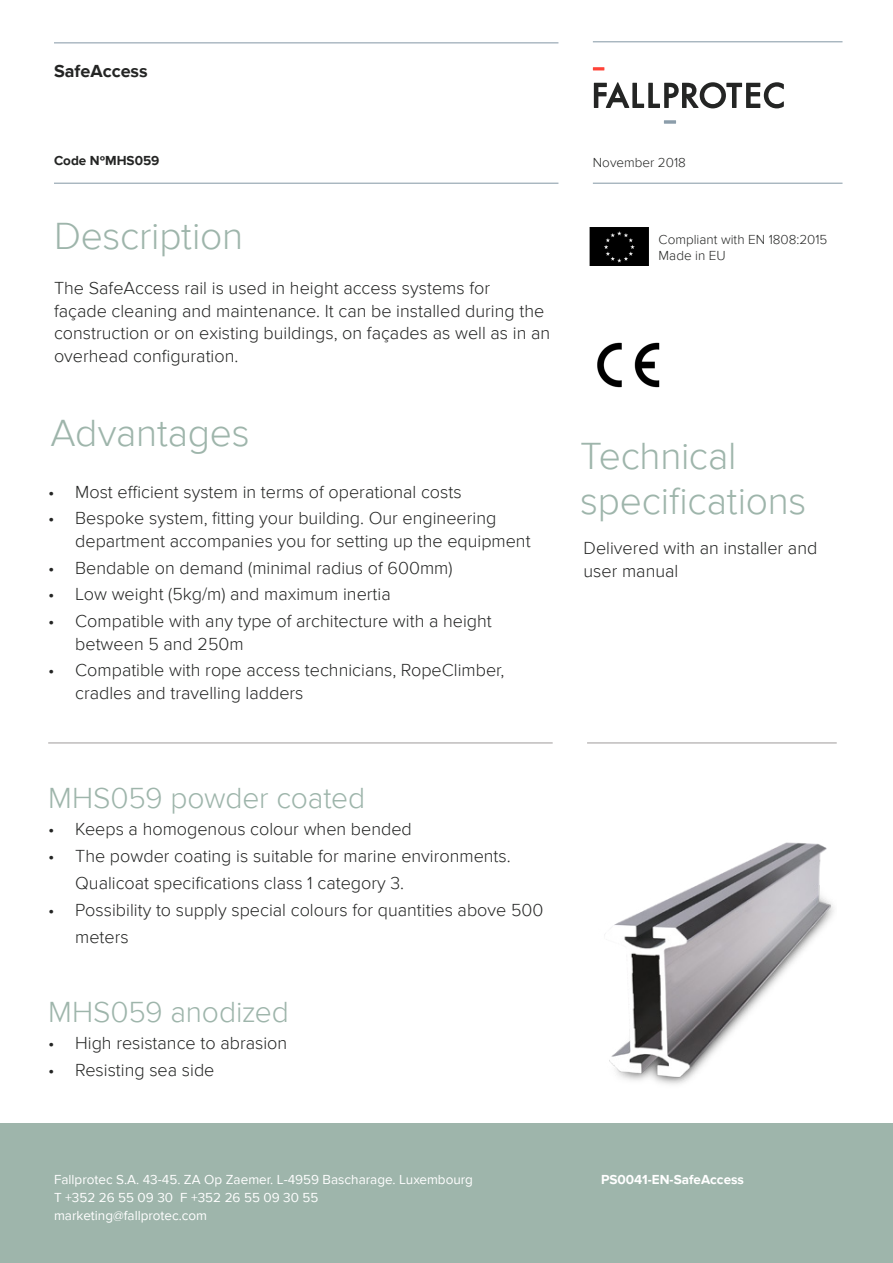
<style>
.page{position:relative;width:893px;height:1263px;background:#fff}
.page>*{position:absolute;margin:0;border:0;box-sizing:border-box;transform-origin:0 0}
.titular{font:300 39px/45px "Proxima Nova";letter-spacing:-.005em;color:#9eb5ab}
.titular-2{font:300 30px "Proxima Nova";letter-spacing:-.005em;color:#9eb5ab}
.t1{font:300 18px/22.5px "Proxima Nova";color:#242524}
.t2{font:700 18px "Proxima Nova";color:#242524}
.t3{font:13.5px/18px "Proxima Nova";color:#fff}
.t4{font:300 13.5px "Proxima Nova";color:#242524}
.t5{font:700 13.5px "Proxima Nova";color:#fff}
.t6{font:700 13.5px "Proxima Nova";color:#242524}
</style>
<div class="page">
<hr style="left:54px;top:42px;width:504px;height:1px;background:#8b9daa">
<hr style="left:54px;top:183px;width:504px;height:1px;background:#8b9daa">
<hr style="left:593px;top:41px;width:249px;height:1px;background:#8b9daa">
<hr style="left:593px;top:183px;width:249px;height:1px;background:#8b9daa">
<div style="left:0;top:1124px;width:893px;height:139px;background:#9eb5ab"></div>
<svg style="left:664px;top:120px;width:12px;height:4px"></svg>
<svg style="left:594px;top:82px;width:190px;height:26px"></svg>
<svg style="left:593px;top:67px;width:11px;height:3px"></svg>
<hr style="left:48px;top:742px;width:505px;height:1px;background:#a4a0a0">
<hr style="left:587px;top:742px;width:250px;height:1px;background:#a4a0a0">
<img style="left:590px;top:228px;width:58px;height:37px">
<img style="left:597px;top:342px;width:63px;height:46px">
<img style="left:604px;top:842px;width:230px;height:243px">
<p class="t2" style="left:54px;top:61px;width:95px">SafeAccess</p>
<p class="t6" style="left:54px;top:153px;width:107px">Code NºMHS059</p>
<p class="t4" style="left:593px;top:154px;width:95px">November 2018</p>
<p class="titular" style="left:54px;top:214px;width:191px">Description</p>
<p class="t1" style="left:54px;top:277px;width:498px">The SafeAccess rail is used in height access systems for<br>façade cleaning and maintenance. It can be installed during the construction or on existing buildings, on façades as well as in an</p>
<p class="t1" style="left:54px;top:345px;width:186px">overhead configuration.</p>
<p class="titular" style="left:50px;top:411px;width:201px">Advantages</p>
<p class="t1" style="left:48px;top:480px;width:415px">• Most efficient system in terms of operational costs</p>
<p class="t1" style="left:75px;top:507px;width:457px;text-indent:-27px">• Bespoke system, fitting your building. Our engineering department accompanies you for setting up the equipment</p>
<p class="t1" style="left:48px;top:556px;width:406px">• Bendable on demand (minimal radius of 600mm)</p>
<p class="t1" style="left:48px;top:583px;width:344px">• Low weight (5kg/m) and maximum inertia</p>
<p class="t1" style="left:75px;top:610px;width:418px;text-indent:-27px">• Compatible with any type of architecture with a height between 5 and 250m</p>
<p class="t1" style="left:75px;top:659px;width:431px;text-indent:-27px">• Compatible with rope access technicians, RopeClimber, cradles and travelling ladders</p>
<p class="t4" style="left:659px;top:232px;width:170px">Compliant with EN 1808:2015</p>
<p class="t4" style="left:659px;top:248px;width:69px">Made in EU</p>
<p class="titular" style="left:580px;top:434px;width:228px">Technical specifications</p>
<p class="t1" style="left:584px;top:537px;width:235px">Delivered with an installer and user manual</p>
<p class="titular-2" style="left:48px;top:780px;width:318px">MHS059 powder coated</p>
<p class="t1" style="left:48px;top:818px;width:365px">• Keeps a homogenous colour when bended</p>
<p class="t1" style="left:75px;top:842px;width:437px;line-height:27px;text-indent:-27px">• The powder coating is suitable for marine environments.<br>Qualicoat specifications class 1 category 3.</p>
<p class="t1" style="left:75px;top:896px;width:470px;line-height:27px;text-indent:-27px">• Possibility to supply special colours for quantities above 500 meters</p>
<p class="titular-2" style="left:48px;top:995px;width:242px">MHS059 anodized</p>
<p class="t1" style="left:48px;top:1032px;width:240px">• High resistance to abrasion</p>
<p class="t1" style="left:48px;top:1059px;width:168px">• Resisting sea side</p>
<p class="t3" style="left:54px;top:1171px;width:421px">Fallprotec S.A. 43-45. ZA Op Zaemer. L-4959 Bascharage. Luxembourg<br>T +352 26 55 09 30 F +352 26 55 09 30 55 marketing@fallprotec.com</p>
<p class="t5" style="left:601px;top:1172px;width:145px">PS0041-EN-SafeAccess</p>
</div>
